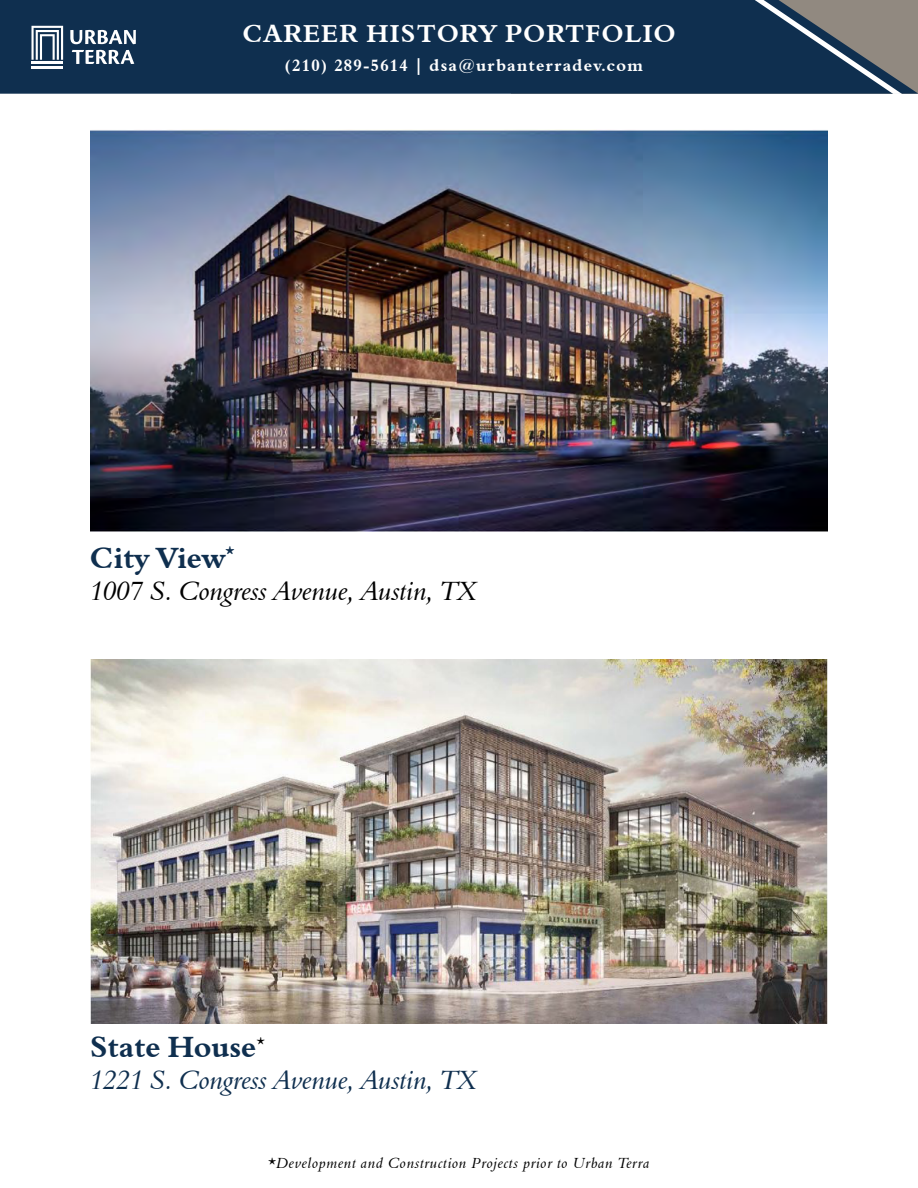
<style>
.page{position:relative;width:918px;height:1188px;background:#fff}
.page>*{position:absolute;margin:0;border:0;box-sizing:border-box;transform-origin:0 0}
.t1{font:30px "Aldine 401 BT Bold A";color:#0f2f4f}
.t2{font:27px "Aldine 401 BT Italic A";color:#000}
.t3{font:27px "Aldine 401 BT Italic A";color:#0f2f4f}
.t4{font:25.2px "Aldine 401 BT Bold A";letter-spacing:.05em;color:#fff}
.t5{font:16.8px "Aldine 401 BT Bold A";letter-spacing:.075em;color:#fff}
.t6{font:15px "Aldine 401 BT Italic A";letter-spacing:.05em;color:#000}
</style>
<div class="page">
<img style="left:90px;top:130px;width:738px;height:401px">
<img style="left:90px;top:660px;width:738px;height:363px">
<div style="left:0;top:0;width:511px;height:94px;background:#0f2f4f"></div>
<svg style="left:511px;top:0;width:407px;height:94px;background:#2a435b"></svg>
<svg style="left:31px;top:26px;width:32px;height:34px"></svg>
<hr style="left:32px;top:62px;width:31px;height:2px;background:#fff">
<hr style="left:32px;top:66px;width:31px;height:2px;background:#fff">
<svg style="left:70px;top:30px;width:66px;height:14px"></svg>
<svg style="left:72px;top:50px;width:62px;height:14px"></svg>
<h3 class="t4" style="left:243px;top:18px;width:434px">CAREER HISTORY PORTFOLIO</h3>
<p class="t5" style="left:284px;top:55px;width:360px">(210) 289-5614 | dsa@urbanterradev.com</p>
<h1 class="t1" style="left:90px;top:539px;width:146px">City View<sup>*</sup></h1>
<h2 class="t2" style="left:90px;top:575px;width:388px">1007 S. Congress Avenue, Austin, TX</h2>
<h1 class="t1" style="left:90px;top:1028px;width:176px">State House<sup>*</sup></h1>
<h2 class="t3" style="left:90px;top:1063px;width:388px">1221 S. Congress Avenue, Austin, TX</h2>
<p class="t6" style="left:268px;top:1154px;width:383px">*Development and Construction Projects prior to Urban Terra</p>
</div>
